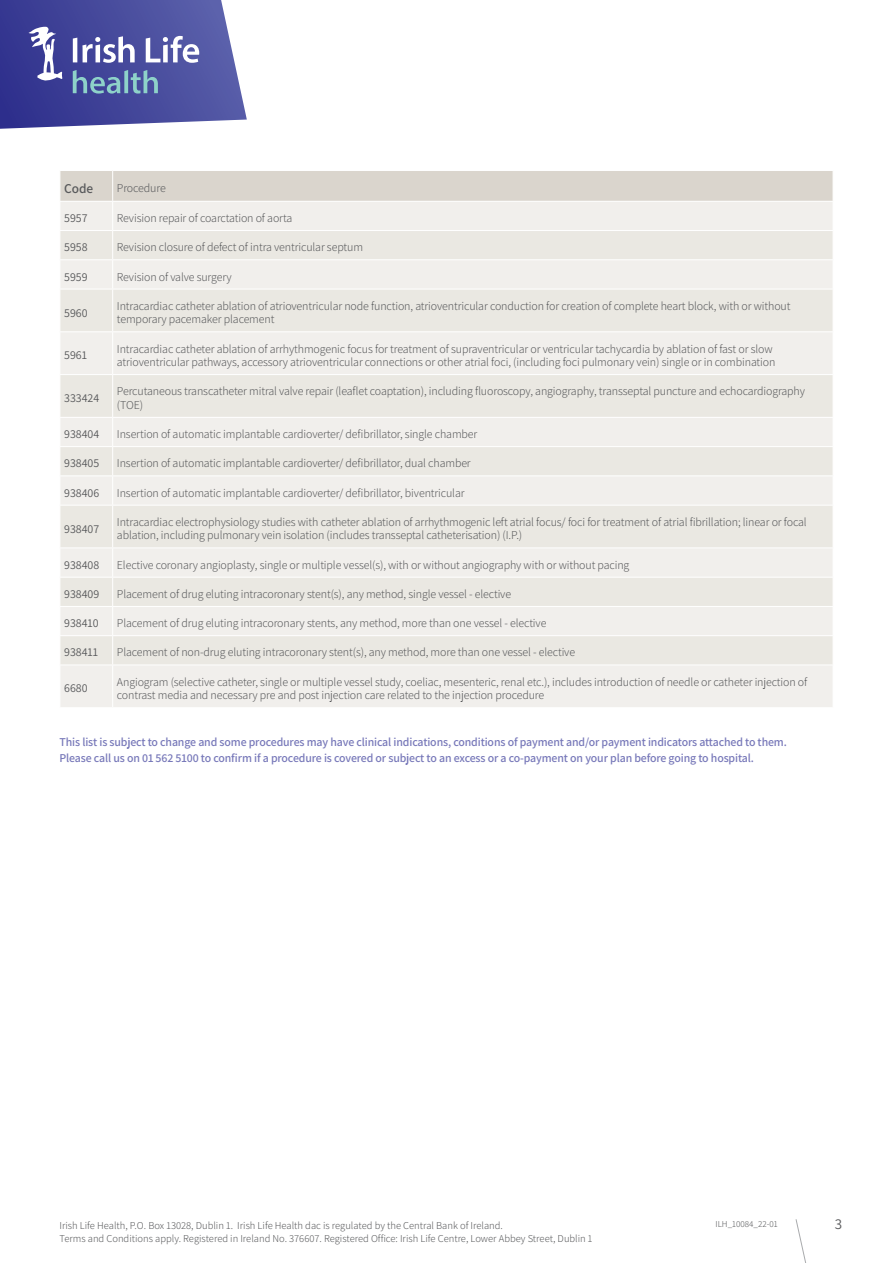
<style>
.page{position:relative;width:893px;height:1263px;background:#fff}
.page>*{position:absolute;margin:0;border:0;box-sizing:border-box;transform-origin:0 0}
.t1{font:15px "Assistant";color:#58595b}
.t2{font:600 13.5px "Assistant";color:#58595b}
.t3{font:300 12px/13.5px "Assistant";letter-spacing:-.01em;color:#58595b}
.t4{font:600 12px/16.5px "Assistant";letter-spacing:-.01em;color:#7778b9}
.t5{font:12px "Assistant";color:#58595b}
.t6{font:300 10.5px "Assistant";color:#58595b}
.t7{font:300 9px "Assistant";color:#58595b}
</style>
<div class="page">
<div style="left:61px;top:666px;width:772px;height:41px;background:#f1efec"></div>
<svg style="left:61px;top:290px;width:772px;height:375px;background:#edebe6"></svg>
<svg style="left:60px;top:171px;width:773px;height:118px;background:#e9e6e1"></svg>
<hr style="left:112px;top:289px;width:1px;height:42px;background:#fff">
<hr style="left:112px;top:332px;width:1px;height:42px;background:#fff">
<hr style="left:112px;top:375px;width:1px;height:42px;background:#fff">
<svg style="left:60px;top:418px;width:1px;height:86px"></svg>
<svg style="left:112px;top:418px;width:1px;height:87px"></svg>
<hr style="left:112px;top:505px;width:1px;height:42px;background:#fff">
<svg style="left:60px;top:549px;width:1px;height:116px"></svg>
<svg style="left:112px;top:548px;width:1px;height:117px"></svg>
<hr style="left:112px;top:665px;width:1px;height:42px;background:#fff">
<hr style="left:60px;top:230px;width:53px;height:1px;background:#fff">
<hr style="left:113px;top:230px;width:720px;height:1px;background:#fff">
<hr style="left:60px;top:259px;width:53px;height:1px;background:#fff">
<hr style="left:113px;top:259px;width:720px;height:1px;background:#fff">
<hr style="left:60px;top:331px;width:53px;height:1px;background:#fff">
<hr style="left:113px;top:331px;width:720px;height:1px;background:#fff">
<hr style="left:60px;top:374px;width:53px;height:1px;background:#fff">
<hr style="left:113px;top:374px;width:720px;height:1px;background:#fff">
<hr style="left:60px;top:417px;width:53px;height:1px;background:#fff">
<hr style="left:113px;top:417px;width:720px;height:1px;background:#fff">
<hr style="left:60px;top:446px;width:53px;height:1px;background:#fff">
<hr style="left:113px;top:446px;width:720px;height:1px;background:#fff">
<hr style="left:60px;top:475px;width:53px;height:1px;background:#fff">
<hr style="left:113px;top:475px;width:720px;height:1px;background:#fff">
<hr style="left:60px;top:505px;width:53px;height:1px;background:#fff">
<hr style="left:113px;top:505px;width:720px;height:1px;background:#fff">
<hr style="left:60px;top:547px;width:53px;height:1px;background:#fff">
<hr style="left:113px;top:547px;width:720px;height:1px;background:#fff">
<hr style="left:60px;top:577px;width:53px;height:1px;background:#fff">
<hr style="left:113px;top:577px;width:720px;height:1px;background:#fff">
<hr style="left:60px;top:606px;width:53px;height:1px;background:#fff">
<hr style="left:113px;top:606px;width:720px;height:1px;background:#fff">
<hr style="left:60px;top:635px;width:53px;height:1px;background:#fff">
<hr style="left:113px;top:635px;width:720px;height:1px;background:#fff">
<hr style="left:60px;top:171px;width:1px;height:30px;background:#fff">
<hr style="left:112px;top:171px;width:1px;height:30px;background:#fff">
<hr style="left:60px;top:201px;width:53px;height:1px;background:#fff">
<hr style="left:113px;top:201px;width:720px;height:1px;background:#fff">
<svg style="left:0;top:0;width:247px;height:129px;background:#6166aa"></svg>
<svg style="left:795px;top:1219px;width:11px;height:44px"></svg>
<p class="t2" style="left:64px;top:179px;width:31px">Code</p>
<p class="t3" style="left:117px;top:181px;width:50px">Procedure</p>
<p class="t5" style="left:64px;top:210px;width:25px">5957</p>
<p class="t3" style="left:117px;top:211px;width:177px">Revision repair of coarctation of aorta</p>
<p class="t5" style="left:64px;top:239px;width:25px">5958</p>
<p class="t3" style="left:117px;top:240px;width:248px">Revision closure of defect of intra ventricular septum</p>
<p class="t5" style="left:64px;top:268px;width:25px">5959</p>
<p class="t3" style="left:117px;top:269px;width:116px">Revision of valve surgery</p>
<p class="t5" style="left:64px;top:304px;width:25px">5960</p>
<p class="t3" style="left:117px;top:298px;width:675px">Intracardiac catheter ablation of atrioventricular node function, atrioventricular conduction for creation of complete heart block, with or without temporary pacemaker placement</p>
<p class="t5" style="left:64px;top:347px;width:24px">5961</p>
<p class="t3" style="left:117px;top:341px;width:660px">Intracardiac catheter ablation of arrhythmogenic focus for treatment of supraventricular or ventricular tachycardia by ablation of fast or slow atrioventricular pathways, accessory atrioventricular connections or other atrial foci, (including foci pulmonary vein) single or in combination</p>
<p class="t5" style="left:64px;top:390px;width:37px">333424</p>
<p class="t3" style="left:117px;top:384px;width:690px">Percutaneous transcatheter mitral valve repair (leaflet coaptation), including fluoroscopy, angiography, transseptal puncture and echocardiography (TOE)</p>
<p class="t5" style="left:64px;top:426px;width:37px">938404</p>
<p class="t3" style="left:117px;top:427px;width:362px">Insertion of automatic implantable cardioverter/ defibrillator, single chamber</p>
<p class="t5" style="left:64px;top:455px;width:37px">938405</p>
<p class="t3" style="left:117px;top:456px;width:355px">Insertion of automatic implantable cardioverter/ defibrillator, dual chamber</p>
<p class="t5" style="left:64px;top:484px;width:37px">938406</p>
<p class="t3" style="left:117px;top:485px;width:349px">Insertion of automatic implantable cardioverter/ defibrillator, biventricular</p>
<p class="t5" style="left:64px;top:520px;width:37px">938407</p>
<p class="t3" style="left:117px;top:514px;width:691px">Intracardiac electrophysiology studies with catheter ablation of arrhythmogenic left atrial focus/ foci for treatment of atrial fibrillation; linear or focal ablation, including pulmonary vein isolation (includes transseptal catheterisation) (I.P.)</p>
<p class="t5" style="left:64px;top:556px;width:37px">938408</p>
<p class="t3" style="left:117px;top:557px;width:514px">Elective coronary angioplasty, single or multiple vessel(s), with or without angiography with or without pacing</p>
<p class="t5" style="left:64px;top:586px;width:37px">938409</p>
<p class="t3" style="left:117px;top:586px;width:396px">Placement of drug eluting intracoronary stent(s), any method, single vessel - elective</p>
<p class="t5" style="left:64px;top:615px;width:36px">938410</p>
<p class="t3" style="left:117px;top:616px;width:431px">Placement of drug eluting intracoronary stents, any method, more than one vessel - elective</p>
<p class="t5" style="left:64px;top:644px;width:36px">938411</p>
<p class="t3" style="left:117px;top:645px;width:460px">Placement of non-drug eluting intracoronary stent(s), any method, more than one vessel - elective</p>
<p class="t5" style="left:64px;top:680px;width:25px">6680</p>
<p class="t3" style="left:117px;top:674px;width:692px">Angiogram (selective catheter, single or multiple vessel study, coeliac, mesenteric, renal etc.), includes introduction of needle or catheter injection of contrast media and necessary pre and post injection care related to the injection procedure</p>
<p class="t4" style="left:60px;top:733px;width:729px">This list is subject to change and some procedures may have clinical indications, conditions of payment and/or payment indicators attached to them.<br>Please call us on 01 562 5100 to confirm if a procedure is covered or subject to an excess or a co-payment on your plan before going to hospital.</p>
<p class="t6" style="left:60px;top:1218px;width:445px">Irish Life Health, P.O. Box 13028, Dublin 1. Irish Life Health dac is regulated by the Central Bank of Ireland.</p>
<p class="t7" style="left:715px;top:1218px;width:64px">ILH_10084_22-01</p>
<p class="t6" style="left:60px;top:1231px;width:535px">Terms and Conditions apply. Registered in Ireland No. 376607. Registered Office: Irish Life Centre, Lower Abbey Street, Dublin 1</p>
<p class="t1" style="left:835px;top:1214px;width:9px">3</p>
</div>
